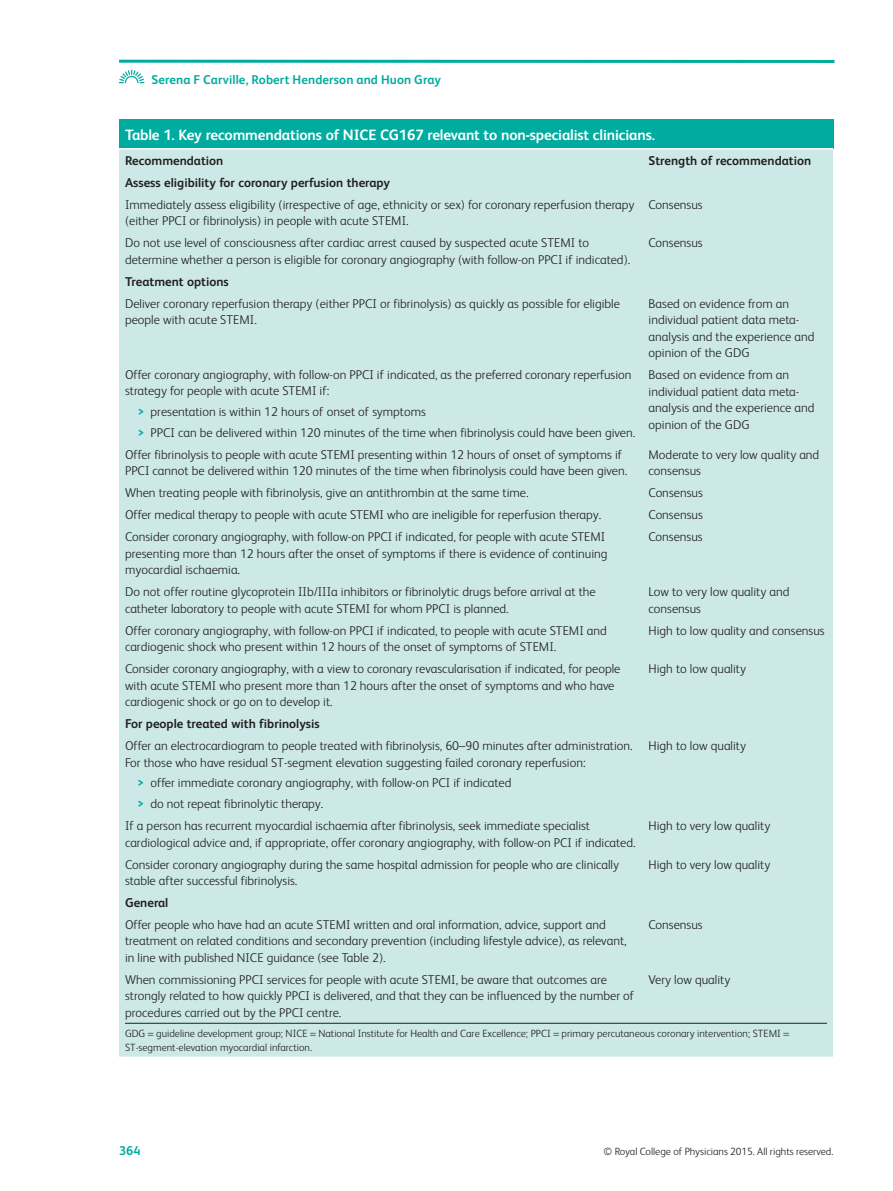
<style>
.page{position:relative;width:893px;height:1191px;background:#fff}
.page>*{position:absolute;margin:0;border:0;box-sizing:border-box;transform-origin:0 0}
.t1{font:700 15px "FS Albert";letter-spacing:-.01em;color:#fff}
.t2{font:300 12.75px/16.5px "FS Albert";color:#231f20}
.t3{font:700 12.75px "FS Albert";color:#231f20}
.t4{font:700 12.75px "FS Albert";letter-spacing:.005em;color:#00aca0}
.t5{font:300 10.5px/13.5px "FS Albert";color:#231f20}
.s1{font-weight:700;color:#00aca0}
</style>
<div class="page">
<hr style="left:119px;top:60px;width:715px;height:3px;background:#00aca0">
<svg style="left:119px;top:70px;width:25px;height:13px"></svg>
<div style="left:119px;top:119px;width:714px;height:30px;background:#00aca0"></div>
<div style="left:119px;top:150px;width:714px;height:906px;background:#cce9e7"></div>
<hr style="left:119px;top:148px;width:714px;height:2px;background:#fff">
<hr style="left:125px;top:1023px;width:702px;height:1px;background:#231f20">
<svg style="left:148px;top:1033px;width:6px;height:2px"></svg>
<svg style="left:310px;top:1033px;width:6px;height:2px"></svg>
<svg style="left:553px;top:1033px;width:6px;height:2px"></svg>
<svg style="left:783px;top:1033px;width:6px;height:2px"></svg>
<p class="t4" style="left:151px;top:74px;width:291px">Serena F Carville, Robert Henderson and Huon Gray</p>
<p class="t1" style="left:125px;top:128px;width:531px">Table 1. Key recommendations of NICE CG167 relevant to non-specialist clinicians.</p>
<p class="t3" style="left:125px;top:155px;width:100px">Recommendation</p>
<p class="t3" style="left:649px;top:155px;width:164px">Strength of recommendation</p>
<p class="t3" style="left:125px;top:177px;width:267px">Assess eligibility for coronary perfusion therapy</p>
<p class="t2" style="left:125px;top:197px;width:511px">Immediately assess eligibility (irrespective of age, ethnicity or sex) for coronary reperfusion therapy (either PPCI or fibrinolysis) in people with acute STEMI.</p>
<p class="t2" style="left:649px;top:197px;width:56px">Consensus</p>
<p class="t2" style="left:125px;top:236px;width:507px">Do not use level of consciousness after cardiac arrest caused by suspected acute STEMI to determine whether a person is eligible for coronary angiography (with follow-on PPCI if indicated).</p>
<p class="t2" style="left:649px;top:236px;width:56px">Consensus</p>
<p class="t3" style="left:125px;top:276px;width:105px">Treatment options</p>
<p class="t2" style="left:125px;top:296px;width:496px">Deliver coronary reperfusion therapy (either PPCI or fibrinolysis) as quickly as possible for eligible people with acute STEMI.</p>
<p class="t2" style="left:649px;top:296px;width:167px">Based on evidence from an individual patient data meta&shy;analysis and the experience and opinion of the GDG</p>
<p class="t2" style="left:125px;top:368px;width:508px">Offer coronary angiography, with follow-on PPCI if indicated, as the preferred coronary reperfusion strategy for people with acute STEMI if:</p>
<p class="t2" style="left:138px;top:403px;width:499px;line-height:20.7px"><span class="s1">&gt;</span> presentation is within 12 hours of onset of symptoms<br><span class="s1">&gt;</span> PPCI can be delivered within 120 minutes of the time when fibrinolysis could have been given.</p>
<p class="t2" style="left:649px;top:368px;width:167px">Based on evidence from an individual patient data meta&shy;analysis and the experience and opinion of the GDG</p>
<p class="t2" style="left:125px;top:448px;width:504px">Offer fibrinolysis to people with acute STEMI presenting within 12 hours of onset of symptoms if<br>PPCI cannot be delivered within 120 minutes of the time when fibrinolysis could have been given.</p>
<p class="t2" style="left:649px;top:448px;width:172px">Moderate to very low quality and consensus</p>
<p class="t2" style="left:125px;top:486px;width:405px">When treating people with fibrinolysis, give an antithrombin at the same time.</p>
<p class="t2" style="left:649px;top:486px;width:56px">Consensus</p>
<p class="t2" style="left:125px;top:508px;width:478px">Offer medical therapy to people with acute STEMI who are ineligible for reperfusion therapy.</p>
<p class="t2" style="left:649px;top:508px;width:56px">Consensus</p>
<p class="t2" style="left:125px;top:530px;width:484px">Consider coronary angiography, with follow-on PPCI if indicated, for people with acute STEMI presenting more than 12 hours after the onset of symptoms if there is evidence of continuing myocardial ischaemia.</p>
<p class="t2" style="left:649px;top:530px;width:56px">Consensus</p>
<p class="t2" style="left:125px;top:585px;width:472px">Do not offer routine glycoprotein IIb/IIIa inhibitors or fibrinolytic drugs before arrival at the catheter laboratory to people with acute STEMI for whom PPCI is planned.</p>
<p class="t2" style="left:649px;top:585px;width:142px">Low to very low quality and consensus</p>
<p class="t2" style="left:125px;top:623px;width:483px">Offer coronary angiography, with follow-on PPCI if indicated, to people with acute STEMI and cardiogenic shock who present within 12 hours of the onset of symptoms of STEMI.</p>
<p class="t2" style="left:649px;top:623px;width:178px">High to low quality and consensus</p>
<p class="t2" style="left:125px;top:662px;width:497px">Consider coronary angiography, with a view to coronary revascularisation if indicated, for people with acute STEMI who present more than 12 hours after the onset of symptoms and who have cardiogenic shock or go on to develop it.</p>
<p class="t2" style="left:649px;top:662px;width:99px">High to low quality</p>
<p class="t3" style="left:125px;top:718px;width:196px">For people treated with fibrinolysis</p>
<p class="t2" style="left:125px;top:739px;width:509px">Offer an electrocardiogram to people treated with fibrinolysis, 60–90 minutes after administration.<br>For those who have residual ST-segment elevation suggesting failed coronary reperfusion:</p>
<p class="t2" style="left:138px;top:774px;width:375px;line-height:20.7px"><span class="s1">&gt;</span> offer immediate coronary angiography, with follow-on PCI if indicated <span class="s1">&gt;</span> do not repeat fibrinolytic therapy.</p>
<p class="t2" style="left:649px;top:739px;width:99px">High to low quality</p>
<p class="t2" style="left:125px;top:819px;width:512px">If a person has recurrent myocardial ischaemia after fibrinolysis, seek immediate specialist cardiological advice and, if appropriate, offer coronary angiography, with follow-on PCI if indicated.</p>
<p class="t2" style="left:649px;top:819px;width:123px">High to very low quality</p>
<p class="t2" style="left:125px;top:857px;width:495px">Consider coronary angiography during the same hospital admission for people who are clinically stable after successful fibrinolysis.</p>
<p class="t2" style="left:649px;top:857px;width:123px">High to very low quality</p>
<p class="t3" style="left:125px;top:897px;width:45px">General</p>
<p class="t2" style="left:125px;top:917px;width:503px">Offer people who have had an acute STEMI written and oral information, advice, support and treatment on related conditions and secondary prevention (including lifestyle advice), as relevant, in line with published NICE guidance (see Table 2).</p>
<p class="t2" style="left:649px;top:917px;width:56px">Consensus</p>
<p class="t2" style="left:125px;top:972px;width:511px">When commissioning PPCI services for people with acute STEMI, be aware that outcomes are strongly related to how quickly PPCI is delivered, and that they can be influenced by the number of procedures carried out by the PPCI centre.</p>
<p class="t2" style="left:649px;top:972px;width:83px">Very low quality</p>
<p class="t5" style="left:125px;top:1028px;width:657px">GDG guideline development group; NICE National Institute for Health and Care Excellence; PPCI primary percutaneous coronary intervention; STEMI<br>ST-segment-elevation myocardial infarction.</p>
<p class="t4" style="left:119px;top:1145px;width:23px">364</p>
<p class="t5" style="left:604px;top:1145px;width:231px">© Royal College of Physicians 2015. All rights reserved.</p>
</div>
